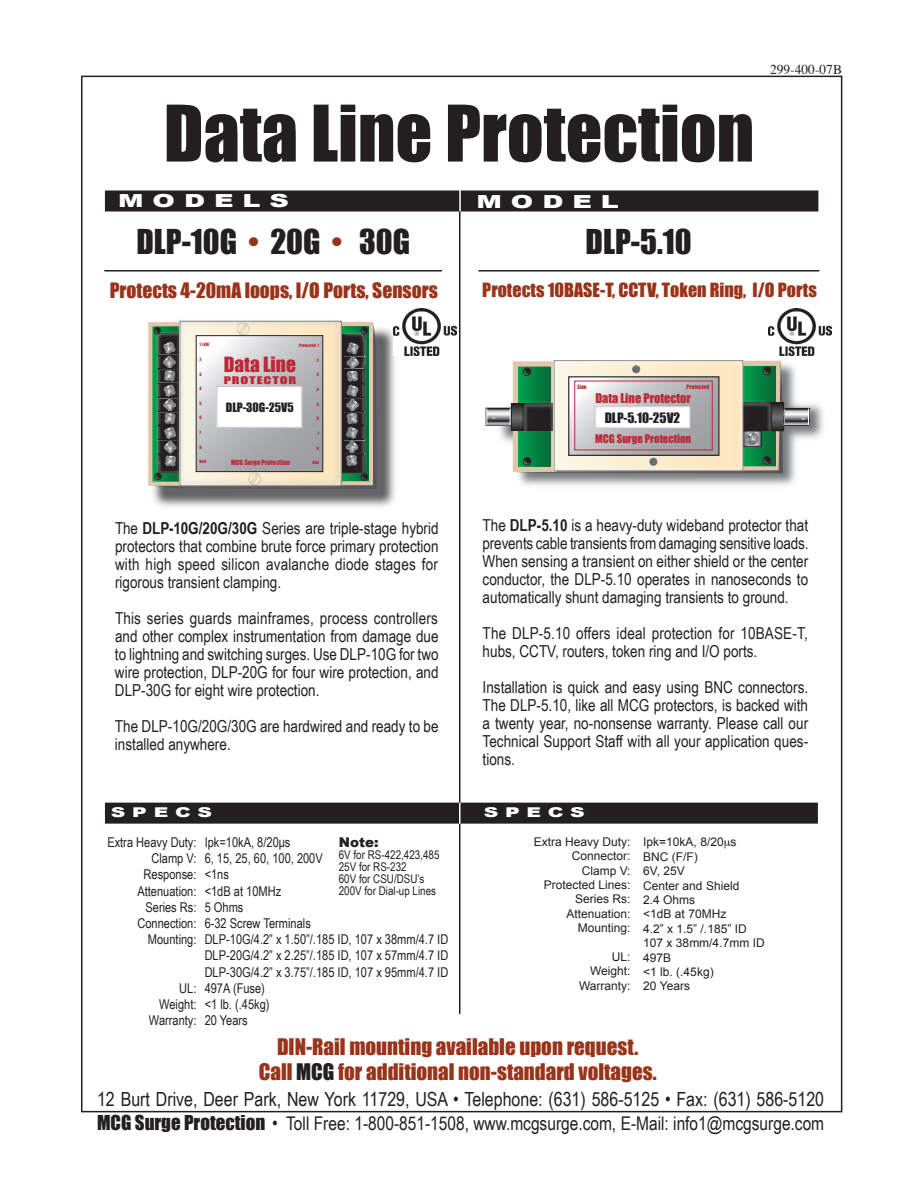
<style>
.page{position:relative;width:918px;height:1188px;background:#fff}
.page>*{position:absolute;margin:0;border:0;box-sizing:border-box;transform-origin:0 0}
.t1{font:72px "Impact";color:#231f20}
.t2{font:31.5px "Impact";color:#231f20}
.t3{font:21px/25.2px "Impact";color:#99331a;text-align:center}
.t4{font:19.5px "Arial Narrow";color:#231f20}
.t5{font:19.5px "Impact";color:#99331a}
.t6{font:19.35px "Impact";color:#bd2737}
.t7{font:18.9px "Arial Narrow";color:#231f20}
.t8{font:18px "Impact";color:#99331a}
.t9{font:900 18px "Arial";color:#fff;scale:1.5 1}
.t10{font:16.5px/18px "Arial Narrow";color:#231f20;text-align:justify}
.t11{font:13.5px/16.2px "Arial Narrow";color:#231f20;text-align:right}
.t12{font:13.5px "Times";color:#231f20}
.t13{font:900 13.5px "Arial";color:#fff;scale:1.5 1}
.t14{font:900 13.5px "Arial";color:#231f20}
.t15{font:13.2px "Impact";color:#231f20}
.t16{font:12.3px "Impact";color:#bd2737}
.t17{font:12px/14.4px "Arial";color:#231f20;text-align:right}
.t18{font:12px/12px "Arial Narrow";color:#231f20}
.t19{font:11.85px "Impact";color:#231f20}
.t20{font:10.95px "Impact";color:#bd2737}
.t21{font:9.6px "Impact";letter-spacing:.055em;color:#bd2737;scale:1.5 1}
.t22{font:6.6px "Impact";color:#bd2737}
.t23{font:5.7px "Impact";color:#bd2737}
.t24{font:5.55px "Impact";color:#bd2737}
.t25{font:4.2px "Impact";color:#bd2737}
.s1{color:#99331a}
.s2{font-weight:700}
.s3{color:#231f20}
.s4{font-family:"Impact"}
.s5{font-size:19.5px}
</style>
<div class="page">
<hr style="left:459px;top:211px;width:1px;height:803px;background:#231f20">
<hr style="left:104px;top:270px;width:338px;height:2px;background:#231f20">
<div style="left:105px;top:190px;width:713px;height:22px;background:#231f20"></div>
<div style="left:105px;top:803px;width:713px;height:21px;background:#231f20"></div>
<hr style="left:478px;top:270px;width:341px;height:2px;background:#231f20">
<hr style="left:459px;top:190px;width:2px;height:21px;background:#fff">
<svg style="left:459px;top:803px;width:1px;height:21px"></svg>
<img style="left:822px;top:410px;width:2px;height:22px">
<img style="left:772px;top:355px;width:50px;height:131px">
<img style="left:785px;top:373px;width:17px;height:90px">
<img style="left:460px;top:316px;width:62px;height:170px">
<img style="left:493px;top:373px;width:17px;height:89px">
<svg style="left:496px;top:410px;width:13px;height:13px"></svg>
<div style="left:486px;top:408px;width:25px;height:17px;border:1px solid #231f20"></div>
<svg style="left:786px;top:410px;width:15px;height:14px"></svg>
<div style="left:784px;top:408px;width:25px;height:18px;border:1px solid #231f20"></div>
<svg style="left:487px;top:408px;width:9px;height:17px"></svg>
<svg style="left:801px;top:409px;width:8px;height:16px"></svg>
<svg style="left:510px;top:361px;width:275px;height:112px"></svg>
<img style="left:522px;top:360px;width:250px;height:126px">
<img style="left:154px;top:330px;width:259px;height:177px">
<img style="left:363px;top:322px;width:26px;height:175px">
<img style="left:148px;top:322px;width:8px;height:176px">
<img style="left:156px;top:320px;width:207px;height:187px">
<svg style="left:154px;top:323px;width:223px;height:166px"></svg>
<img style="left:393px;top:309px;width:63px;height:46px">
<img style="left:768px;top:309px;width:63px;height:46px">
<h1 class="t1" style="left:164px;top:77px;width:592px">Data Line Protection</h1>
<p class="t9" style="left:118px;top:188px;width:115px">M O D E L S</p>
<p class="t9" style="left:476px;top:189px;width:96px">M O D E L</p>
<p class="t12" style="left:770px;top:56px;width:73px">299-400-07B</p>
<h2 class="t2" style="left:136px;top:217px;width:275px">DLP-10G <span class="s1">•</span> 20G <span class="s1">•</span> 30G</h2>
<p class="t5" style="left:110px;top:275px;width:330px">Protects 4-20mA loops, I/O Ports, Sensors</p>
<p class="t25" style="left:200px;top:341px;width:11px">1 LINE</p>
<p class="t25" style="left:200px;top:356px;width:4px">2</p>
<p class="t25" style="left:200px;top:371px;width:4px">3</p>
<p class="t25" style="left:200px;top:385px;width:4px">4</p>
<p class="t25" style="left:200px;top:400px;width:4px">5</p>
<p class="t25" style="left:200px;top:415px;width:4px">6</p>
<p class="t25" style="left:200px;top:429px;width:3px">7</p>
<p class="t25" style="left:200px;top:444px;width:4px">8</p>
<p class="t25" style="left:200px;top:459px;width:8px">Gnd</p>
<p class="t25" style="left:299px;top:342px;width:21px">Protected 1</p>
<p class="t25" style="left:317px;top:357px;width:4px">2</p>
<p class="t25" style="left:317px;top:371px;width:4px">3</p>
<p class="t25" style="left:317px;top:386px;width:4px">4</p>
<p class="t25" style="left:317px;top:401px;width:4px">5</p>
<p class="t25" style="left:317px;top:415px;width:4px">6</p>
<p class="t25" style="left:317px;top:430px;width:3px">7</p>
<p class="t25" style="left:317px;top:445px;width:4px">8</p>
<p class="t25" style="left:312px;top:459px;width:8px">Gnd</p>
<p class="t6" style="left:224px;top:350px;width:74px">Data Line</p>
<p class="t21" style="left:224px;top:373px;width:50px">PROTECTOR</p>
<p class="t19" style="left:226px;top:398px;width:69px">DLP-30G-25V5</p>
<p class="t22" style="left:231px;top:457px;width:60px">MCG Surge Protection</p>
<p class="t10" style="left:115px;top:519px;width:325px">The <span class="s2">DLP-10G/20G/30G</span> Series are triple-stage hybrid protectors that combine brute force primary protection with high speed silicon avalanche diode stages for rigorous transient clamping.</p>
<p class="t10" style="left:115px;top:609px;width:325px">This series guards mainframes, process controllers and other complex instrumentation from damage due to lightning and switching surges. Use DLP-10G for two wire protection, DLP-20G for four wire protection, and DLP-30G for eight wire protection.</p>
<p class="t10" style="left:115px;top:717px;width:325px">The DLP-10G/20G/30G are hardwired and ready to be installed anywhere.</p>
<p class="t13" style="left:111px;top:803px;width:69px">S P E C S</p>
<p class="t11" style="left:107px;top:834px;width:91px">Extra Heavy Duty:<br>Clamp V:<br>Response:<br>Attenuation:<br>Series Rs:<br>Connection:<br>Mounting:</p>
<p class="t11" style="left:149px;top:979px;width:49px">UL:<br>Weight:<br>Warranty:</p>
<p class="t11" style="left:205px;top:834px;width:245px;text-align:left">Ipk=10kA, 8/20μs<br>6, 15, 25, 60, 100, 200V<br>&lt;1ns<br>&lt;1dB at 10MHz<br>5 Ohms<br>6-32 Screw Terminals<br>DLP-10G/4.2” x 1.50”/.185 ID, 107 x 38mm/4.7 ID<br>DLP-20G/4.2” x 2.25”/.185 ID, 107 x 57mm/4.7 ID<br>DLP-30G/4.2” x 3.75”/.185 ID, 107 x 95mm/4.7 ID<br>497A (Fuse)<br>&lt;1 lb. (.45kg)<br>20 Years</p>
<p class="t14" style="left:339px;top:832px;width:41px">Note:</p>
<p class="t18" style="left:339px;top:848px;width:102px">6V for RS-422,423,485<br>25V for RS-232<br>60V for CSU/DSU’s<br>200V for Dial-up Lines</p>
<h2 class="t2" style="left:586px;top:218px;width:108px">DLP-5.10</h2>
<p class="t8" style="left:482px;top:276px;width:336px">Protects 10BASE-T, CCTV, Token Ring, I/O Ports</p>
<p class="t24" style="left:578px;top:382px;width:11px">Line</p>
<p class="t23" style="left:687px;top:382px;width:24px">Protected</p>
<p class="t16" style="left:595px;top:388px;width:97px">Data Line Protector</p>
<p class="t15" style="left:605px;top:407px;width:77px">DLP-5.10-25V2</p>
<p class="t20" style="left:595px;top:430px;width:98px">MCG Surge Protection</p>
<p class="t10" style="left:483px;top:516px;width:328px">The <span class="s2">DLP-5.10</span> is a heavy-duty wideband protector that prevents cable transients from damaging sensitive loads.<br>When sensing a transient on either shield or the center conductor, the DLP-5.10 operates in nanoseconds to automatically shunt damaging transients to ground.</p>
<p class="t10" style="left:483px;top:624px;width:327px">The DLP-5.10 offers ideal protection for 10BASE-T, hubs, CCTV, routers, token ring and I/O ports.</p>
<p class="t10" style="left:483px;top:678px;width:327px">Installation is quick and easy using BNC connectors.<br>The DLP-5.10, like all MCG protectors, is backed with a twenty year, no-nonsense warranty. Please call our Technical Support Staff with all your application ques&shy;tions.</p>
<p class="t13" style="left:484px;top:802px;width:69px">S P E C S</p>
<p class="t17" style="left:534px;top:835px;width:98px">Extra Heavy Duty:<br>Connector:<br>Clamp V:<br>Protected Lines:<br>Series Rs:<br>Attenuation:<br>Mounting:</p>
<p class="t17" style="left:579px;top:950px;width:53px">UL:<br>Weight:<br>Warranty:</p>
<p class="t17" style="left:643px;top:835px;width:123px;text-align:left">Ipk=10kA, 8/20 s<br>BNC (F/F)<br>6V, 25V<br>Center and Shield<br>2.4 Ohms<br>&lt;1dB at 70MHz<br>4.2” x 1.5” /.185” ID<br>107 x 38mm/4.7mm ID<br>497B<br>&lt;1 lb. (.45kg)<br>20 Years</p>
<p class="t3" style="left:259px;top:1033px;width:399px">DIN-Rail mounting available upon request.<br>Call <span class="s3">MCG</span> for additional non-standard voltages.</p>
<p class="t4" style="left:97px;top:1085px;width:729px">12 Burt Drive, Deer Park, New York 11729, USA • Telephone: (631) 586-5125 • Fax: (631) 586-5120</p>
<p class="t7" style="left:97px;top:1110px;width:729px"><span class="s4">MCG Surge Protection</span> <span class="s5">•</span> Toll Free: 1-800-851-1508, www.mcgsurge.com, E-Mail: info1@mcgsurge.com</p>
</div>
